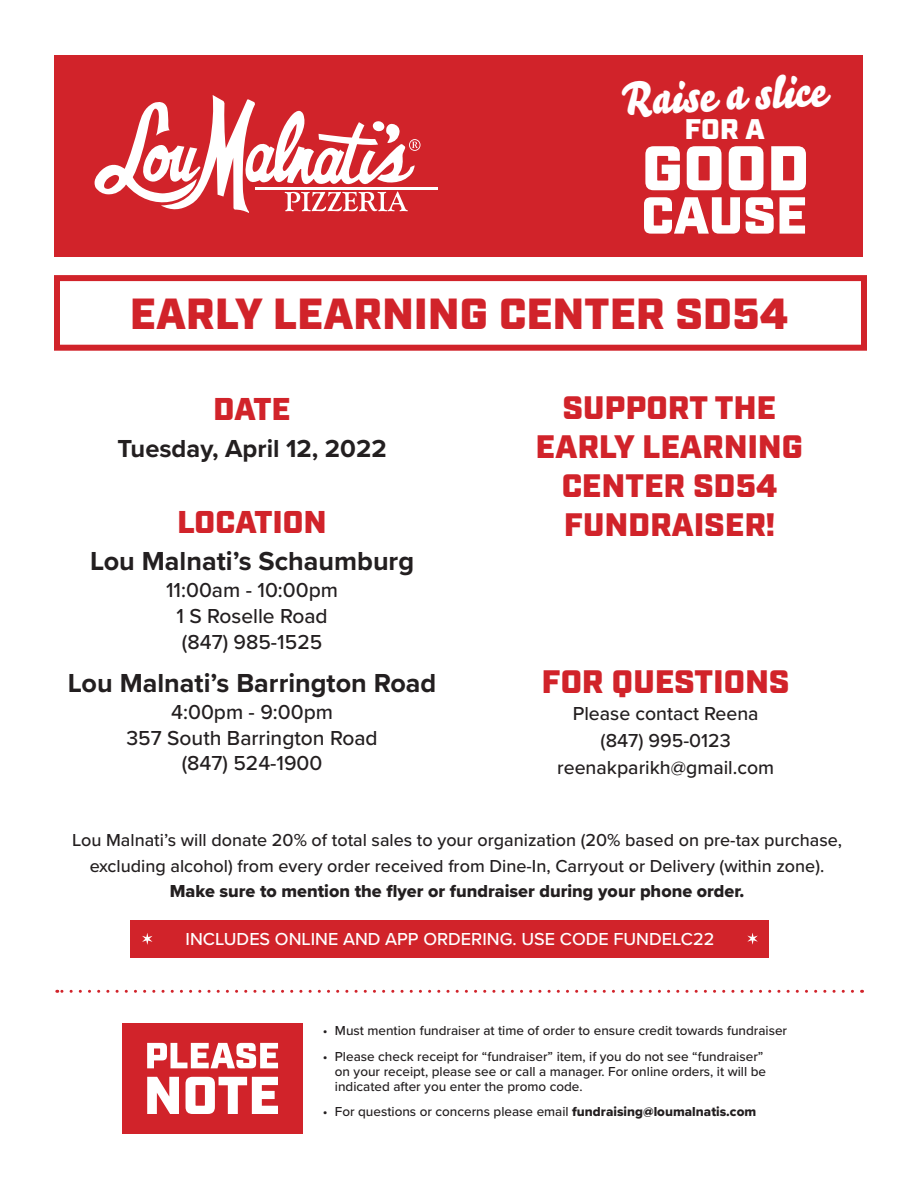
<style>
.page{position:relative;width:918px;height:1188px;background:#fff}
.page>*{position:absolute;margin:0;border:0;box-sizing:border-box;transform-origin:0 0}
.t1{font:900 63px "Industry";color:#fff}
.t2{font:900 51.9px "Industry";letter-spacing:.005em;color:#fff}
.t3{font:45px "Bello Script Pro";color:#fff}
.t4{font:900 43.5px "Industry";letter-spacing:.01em;color:#d1232a}
.t5{font:900 32.4px "Industry";letter-spacing:.01em;color:#d1232a}
.t6{font:900 31.5px "Industry";letter-spacing:.005em;color:#d1232a}
.t7{font:900 28.35px "Industry";color:#fff}
.t8{font:700 27px "Proxima Nova";color:#231f20}
.t9{font:700 25.5px "Proxima Nova";color:#231f20}
.t10{font:500 21px "Proxima Nova";color:#231f20}
.t11{font:500 19.5px "Proxima Nova";color:#231f20}
.t12{font:500 18px/25.5px "Proxima Nova";color:#231f20;text-align:center}
.t13{font:18px "Proxima Nova Extrabld";color:#231f20}
.t14{font:500 18px "Proxima Nova";color:#fff}
.t15{font:500 13.5px/15px "Proxima Nova";color:#231f20}
.s1{font-family:"Proxima Nova Extrabld";font-weight:400}
</style>
<div class="page">
<div style="left:55px;top:55px;width:808px;height:201px;background:#d1232a"></div>
<svg style="left:95px;top:95px;width:326px;height:118px"></svg>
<hr style="left:255px;top:187px;width:183px;height:3px;background:#fff">
<div style="left:131px;top:920px;width:638px;height:38px;background:#d1232a"></div>
<svg style="left:142px;top:933px;width:10px;height:12px"></svg>
<svg style="left:748px;top:933px;width:10px;height:11px"></svg>
<div style="left:122px;top:1023px;width:181px;height:111px;background:#d1232a"></div>
<svg style="left:147px;top:1043px;width:131px;height:25px"></svg>
<svg style="left:147px;top:1077px;width:131px;height:37px"></svg>
<svg style="left:57px;top:990px;width:796px;height:3px"></svg>
<div style="left:54px;top:275px;width:813px;height:76px;border:6px solid #d1232a"></div>
<p class="t3" style="left:619px;top:65px;width:207px;rotate:-3deg">Raise a slice</p>
<p class="t7" style="left:685px;top:112px;width:81px">FOR A</p>
<p class="t1" style="left:642px;top:130px;width:169px">GOOD</p>
<p class="t2" style="left:641px;top:184px;width:167px">CAUSE</p>
<p class="t4" style="left:130px;top:288px;width:659px">EARLY LEARNING CENTER SD54</p>
<p class="t6" style="left:214px;top:390px;width:78px">DATE</p>
<p class="t9" style="left:117px;top:430px;width:271px">Tuesday, April 12, 2022</p>
<p class="t6" style="left:178px;top:503px;width:151px">LOCATION</p>
<p class="t8" style="left:90px;top:541px;width:326px">Lou Malnati’s Schaumburg</p>
<p class="t10" style="left:166px;top:575px;width:173px">11:00am - 10:00pm</p>
<p class="t10" style="left:176px;top:600px;width:153px">1 S Roselle Road</p>
<p class="t10" style="left:182px;top:626px;width:142px">(847) 985-1525</p>
<p class="t8" style="left:68px;top:663px;width:370px">Lou Malnati’s Barrington Road</p>
<p class="t10" style="left:171px;top:697px;width:163px">4:00pm - 9:00pm</p>
<p class="t10" style="left:126px;top:722px;width:253px">357 South Barrington Road</p>
<p class="t10" style="left:182px;top:748px;width:142px">(847) 524-1900</p>
<p class="t5" style="left:563px;top:388px;width:215px">SUPPORT THE</p>
<p class="t5" style="left:536px;top:427px;width:268px">EARLY LEARNING</p>
<p class="t5" style="left:562px;top:466px;width:217px">CENTER SD54</p>
<p class="t5" style="left:564px;top:505px;width:212px">FUNDRAISER!</p>
<p class="t5" style="left:542px;top:663px;width:249px">FOR QUESTIONS</p>
<p class="t11" style="left:573px;top:699px;width:187px">Please contact Reena</p>
<p class="t11" style="left:601px;top:726px;width:132px">(847) 995-0123</p>
<p class="t11" style="left:557px;top:753px;width:218px">reenakparikh@gmail.com</p>
<p class="t12" style="left:72px;top:827px;width:771px">Lou Malnati’s will donate 20% of total sales to your organization (20% based on pre-tax purchase, excluding alcohol) from every order received from Dine-In, Carryout or Delivery (within zone).</p>
<p class="t13" style="left:170px;top:878px;width:576px">Make sure to mention the flyer or fundraiser during your phone order.</p>
<p class="t14" style="left:186px;top:926px;width:530px">INCLUDES ONLINE AND APP ORDERING. USE CODE FUNDELC22</p>
<p class="t15" style="left:323px;top:1023px;width:466px">• Must mention fundraiser at time of order to ensure credit towards fundraiser</p>
<p class="t15" style="left:335px;top:1048px;width:433px;text-indent:-12px">• Please check receipt for “fundraiser” item, if you do not see “fundraiser” on your receipt, please see or call a manager. For online orders, it will be indicated after you enter the promo code.</p>
<p class="t15" style="left:323px;top:1104px;width:435px">• For questions or concerns please email <span class="s1">fundraising@loumalnatis.com</span></p>
</div>
